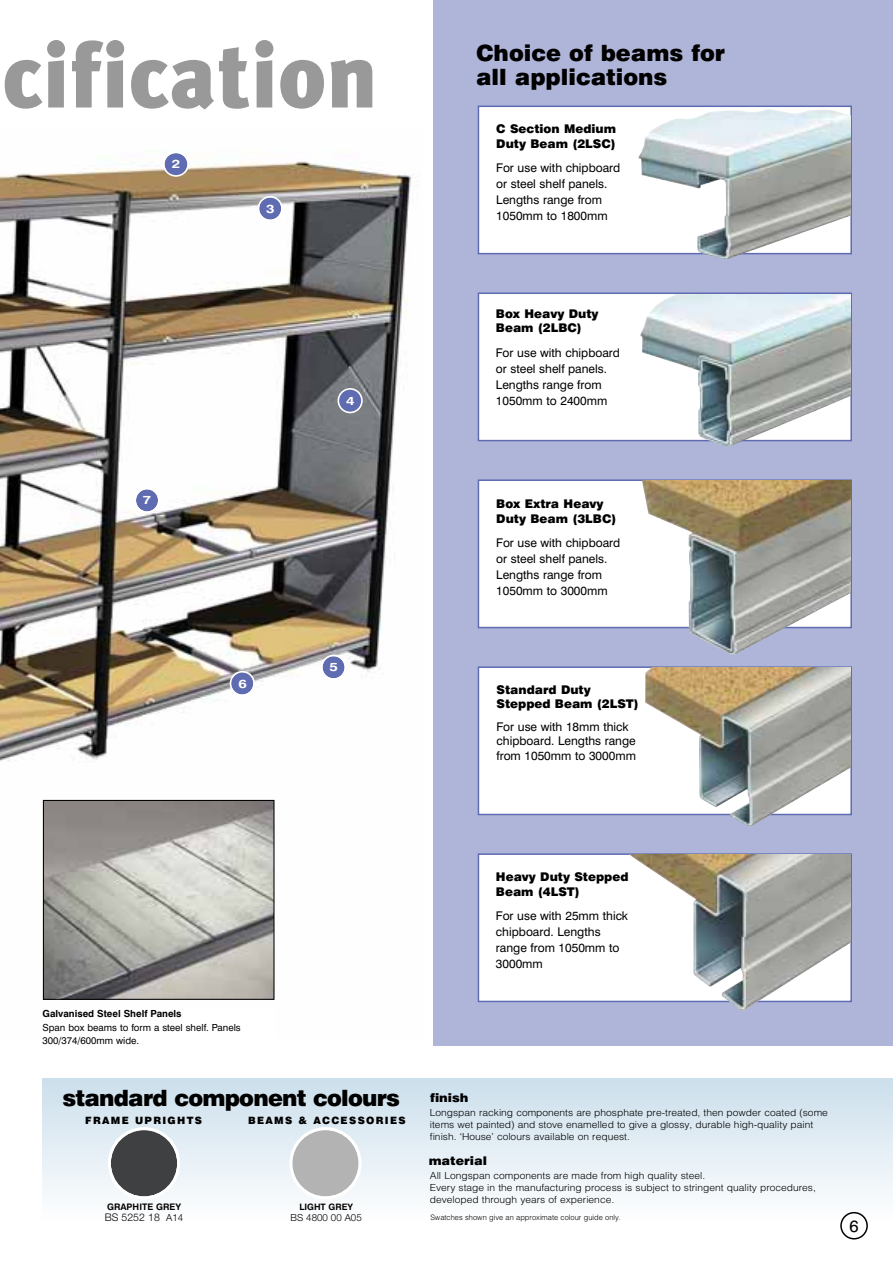
<style>
.page{position:relative;width:893px;height:1263px;background:#fff}
.page>*{position:absolute;margin:0;border:0;box-sizing:border-box;transform-origin:0 0}
.t1{font:900 90px "Meta Plus";letter-spacing:.005em;color:#999}
.t2{font:900 22.5px/24px "Swiss 721 BT";color:#000}
.t3{font:900 22.5px "Swiss 721 BT";letter-spacing:-.035em;color:#000}
.t4{font:16.5px "Swiss 721 BT";color:#000}
.t5{font:12px/15.9px "Swiss 721 BT";color:#000}
.t6{font:900 12px/14.4px "Swiss 721 BT";color:#000}
.t7{font:900 12px "Swiss 721 BT";color:#000;scale:1.05 1}
.t8{font:700 11.85px "Swiss 721 BT";color:#fff;scale:1.25 1}
.t9{font:300 10.5px "Helvetica Neue";color:#000}
.t10{font:900 10.05px "Swiss 721 BT";letter-spacing:.13em;color:#000}
.t11{font:300 9.75px/12px "Helvetica";color:#000;scale:1.05 1}
.t12{font:9.75px/13.5px "Swiss 721 BT";color:#000}
.t13{font:700 9.75px "Swiss 721 BT";color:#000}
.t14{font:300 9.75px "Helvetica Neue";color:#000}
.t15{font:700 9px "Swiss 721 BT";color:#000}
.t16{font:700 8.85px "Swiss 721 BT";color:#000}
.t17{font:300 7.5px "Helvetica";color:#000}
.s1{font-size:9.75px}
</style>
<div class="page">
<img style="left:0;top:161px;width:412px;height:839px">
<div style="left:434px;top:0;width:459px;height:1046px;background:#afb5d8"></div>
<div style="left:479px;top:855px;width:371px;height:146px;background:#fff"></div>
<div style="left:478px;top:853px;width:374px;height:149px;border:2px solid #5f6cb2"></div>
<div style="left:479px;top:668px;width:371px;height:146px;background:#fff"></div>
<div style="left:478px;top:666px;width:374px;height:149px;border:2px solid #5f6cb2"></div>
<div style="left:479px;top:481px;width:371px;height:146px;background:#fff"></div>
<div style="left:478px;top:479px;width:374px;height:149px;border:2px solid #5f6cb2"></div>
<div style="left:479px;top:294px;width:371px;height:146px;background:#fff"></div>
<div style="left:478px;top:292px;width:374px;height:149px;border:2px solid #5f6cb2"></div>
<div style="left:479px;top:107px;width:371px;height:146px;background:#fff"></div>
<div style="left:478px;top:106px;width:374px;height:148px;border:2px solid #5f6cb2"></div>
<img style="left:45px;top:802px;width:227px;height:196px">
<div style="left:43px;top:800px;width:231px;height:200px;border:1px solid #000"></div>
<img style="left:630px;top:855px;width:221px;height:156px">
<img style="left:638px;top:109px;width:212px;height:150px">
<img style="left:641px;top:481px;width:210px;height:174px">
<img style="left:640px;top:294px;width:210px;height:153px">
<img style="left:645px;top:668px;width:205px;height:159px">
<div style="left:43px;top:1078px;width:850px;height:143px;background:linear-gradient(to bottom,#cbdfec,#fefeff)"></div>
<svg style="left:108px;top:1127px;width:72px;height:72px"></svg>
<svg style="left:289px;top:1127px;width:73px;height:72px"></svg>
<svg style="left:230px;top:671px;width:25px;height:25px"></svg>
<svg style="left:321px;top:655px;width:25px;height:25px"></svg>
<svg style="left:134px;top:488px;width:26px;height:25px"></svg>
<svg style="left:163px;top:153px;width:26px;height:24px"></svg>
<svg style="left:338px;top:388px;width:25px;height:25px"></svg>
<svg style="left:258px;top:196px;width:25px;height:25px"></svg>
<svg style="left:840px;top:1212px;width:28px;height:27px"></svg>
<h1 class="t1" style="left:3px;top:33px;width:377px">cification</h1>
<p class="t8" style="left:172px;top:160px;width:8px">2</p>
<p class="t8" style="left:266px;top:204px;width:8px">3</p>
<p class="t8" style="left:143px;top:496px;width:8px">7</p>
<p class="t8" style="left:346px;top:396px;width:8px">4</p>
<p class="t8" style="left:238px;top:679px;width:8px">6</p>
<p class="t8" style="left:330px;top:663px;width:8px">5</p>
<h2 class="t2" style="left:476px;top:43px;width:251px">Choice of beams for all applications</h2>
<p class="t6" style="left:496px;top:123px;width:121px">C Section Medium<br>Duty Beam (2LSC)</p>
<p class="t5" style="left:496px;top:161px;width:126px">For use with chipboard or steel shelf panels.<br>Lengths range from<br>1050mm to 1800mm</p>
<p class="t6" style="left:496px;top:308px;width:104px">Box Heavy Duty<br>Beam (2LBC)</p>
<p class="t5" style="left:496px;top:346px;width:126px">For use with chipboard or steel shelf panels.<br>Lengths range from<br>1050mm to 2400mm</p>
<p class="t6" style="left:496px;top:498px;width:122px">Box Extra Heavy<br>Duty Beam (3LBC)</p>
<p class="t5" style="left:496px;top:536px;width:126px">For use with chipboard or steel shelf panels.<br>Lengths range from<br>1050mm to 3000mm</p>
<p class="t6" style="left:497px;top:683px;width:144px">Standard Duty<br>Stepped Beam (2LST)</p>
<p class="t5" style="left:497px;top:721px;width:141px;line-height:14.4px">For use with 18mm thick chipboard. Lengths range from 1050mm to 3000mm</p>
<p class="t13" style="left:43px;top:1010px;width:141px">Galvanised Steel Shelf Panels</p>
<p class="t12" style="left:43px;top:1021px;width:200px">Span box beams to form a steel shelf. Panels<br>300/374/600mm wide.</p>
<h2 class="t3" style="left:62px;top:1090px;width:339px">standard component colours</h2>
<p class="t10" style="left:85px;top:1117px;width:118px">FRAME UPRIGHTS</p>
<p class="t10" style="left:248px;top:1117px;width:159px">BEAMS &amp; ACCESSORIES</p>
<p class="t15" style="left:107px;top:1203px;width:75px">GRAPHITE GREY</p>
<p class="t9" style="left:105px;top:1213px;width:80px">BS 5252 18 <span class="s1">A14</span></p>
<p class="t16" style="left:299px;top:1203px;width:55px">LIGHT GREY</p>
<p class="t14" style="left:291px;top:1214px;width:73px">BS 4800 00 A05</p>
<p class="t6" style="left:496px;top:871px;width:134px">Heavy Duty Stepped<br>Beam (4LST)</p>
<p class="t5" style="left:496px;top:909px;width:134px">For use with 25mm thick chipboard. Lengths range from 1050mm to<br>3000mm</p>
<p class="t7" style="left:430px;top:1093px;width:38px">finish</p>
<p class="t11" style="left:430px;top:1108px;width:381px">Longspan racking components are phosphate pre-treated, then powder coated (some items wet painted) and stove enamelled to give a glossy, durable high-quality paint finish. ‘House’ colours available on request.</p>
<p class="t7" style="left:429px;top:1156px;width:57px">material</p>
<p class="t11" style="left:430px;top:1171px;width:369px">All Longspan components are made from high quality steel.<br>Every stage in the manufacturing process is subject to stringent quality procedures, developed through years of experience.</p>
<p class="t17" style="left:430px;top:1215px;width:192px">Swatches shown give an approximate colour guide only.</p>
<h3 class="t4" style="left:849px;top:1220px;width:11px">6</h3>
</div>
